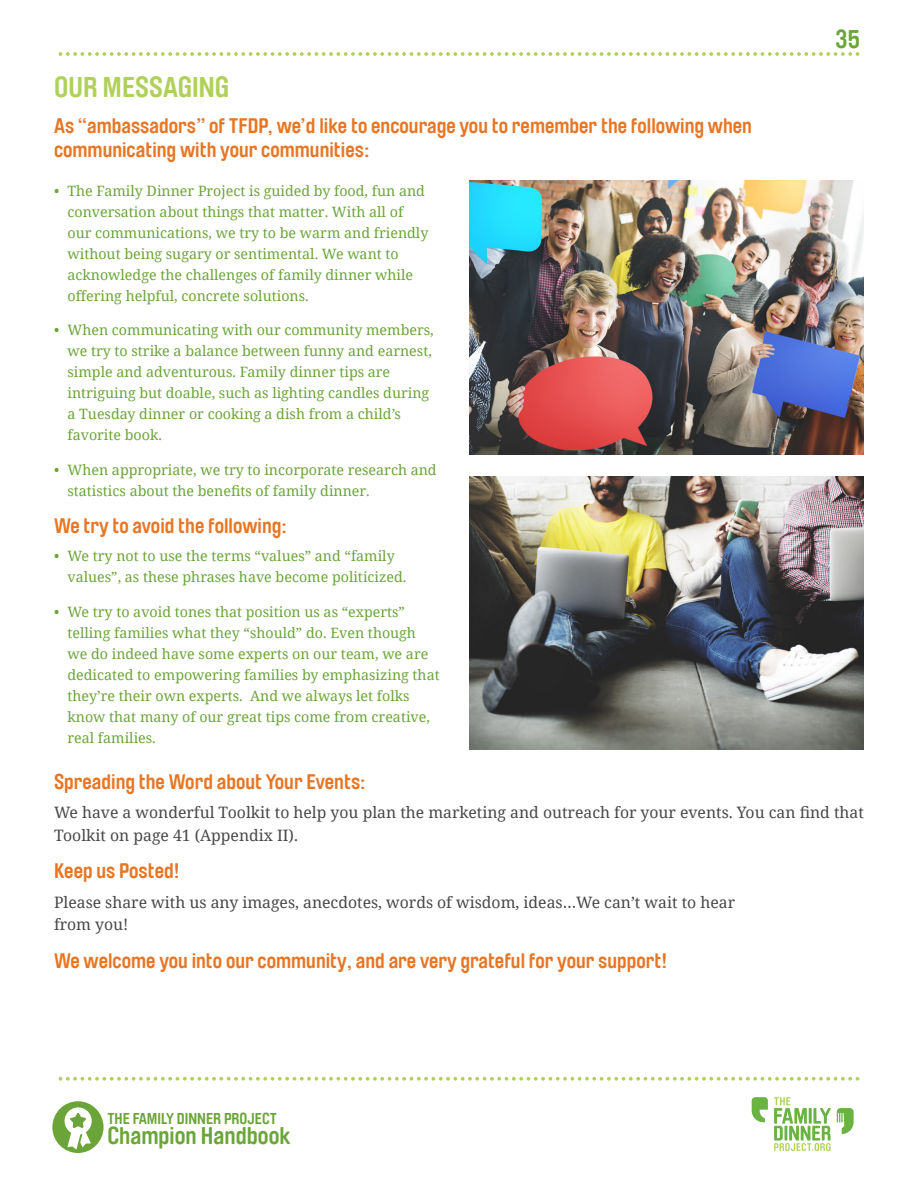
<style>
.page{position:relative;width:918px;height:1188px;background:#fff}
.page>*{position:absolute;margin:0;border:0;box-sizing:border-box;transform-origin:0 0}
.t1{font:700 28.5px "Brauer Neue";color:#afd15a}
.t2{font:700 25.5px "Brauer Neue";color:#6ba539}
.t3{font:700 24px "Brauer Neue";color:#6ba539}
.t4{font:700 21px/24px "Brauer Neue";color:#e77624}
.Paragraph{font:15.75px/22.5px "Noto Serif";color:#484848}
.t5{font:700 15.6px "Brauer Neue";color:#6ba539}
.t6{font:14.25px/21px "Noto Serif";color:#6ba539}
</style>
<div class="page">
<svg style="left:59px;top:1077px;width:800px;height:4px"></svg>
<svg style="left:59px;top:52px;width:800px;height:4px"></svg>
<svg style="left:752px;top:1097px;width:16px;height:25px"></svg>
<svg style="left:837px;top:1108px;width:17px;height:26px"></svg>
<svg style="left:774px;top:1097px;width:57px;height:54px"></svg>
<div style="left:52px;top:1101px;width:52px;height:52px;background:#6ba539;border-radius:50%"></div>
<svg style="left:65px;top:1107px;width:27px;height:43px"></svg>
<img style="left:469px;top:181px;width:395px;height:273px">
<img style="left:469px;top:476px;width:395px;height:274px">
<h2 class="t2" style="left:836px;top:25px;width:26px">35</h2>
<h2 class="t1" style="left:54px;top:70px;width:177px">OUR MESSAGING</h2>
<h2 class="t4" style="left:54px;top:114px;width:700px">As “ambassadors” of TFDP, we’d like to encourage you to remember the following when communicating with your communities:</h2>
<p class="t6" style="left:68px;top:180px;width:362px;text-indent:-14px">• The Family Dinner Project is guided by food, fun and conversation about things that matter. With all of our communications, we try to be warm and friendly without being sugary or sentimental. We want to acknowledge the challenges of family dinner while offering helpful, concrete solutions.</p>
<p class="t6" style="left:68px;top:319px;width:368px;text-indent:-14px">• When communicating with our community members, we try to strike a balance between funny and earnest, simple and adventurous. Family dinner tips are intriguing but doable, such as lighting candles during a Tuesday dinner or cooking a dish from a child’s favorite book.</p>
<p class="t6" style="left:68px;top:459px;width:371px;text-indent:-14px">• When appropriate, we try to incorporate research and statistics about the benefits of family dinner.</p>
<h4 class="t4" style="left:54px;top:514px;width:235px">We try to avoid the following:</h4>
<p class="t6" style="left:68px;top:545px;width:340px;text-indent:-14px">• We try not to use the terms “values” and “family values”, as these phrases have become politicized.</p>
<p class="t6" style="left:68px;top:600px;width:374px;text-indent:-14px">• We try to avoid tones that position us as “experts” telling families what they “should” do. Even though<br>we do indeed have some experts on our team, we are dedicated to empowering families by emphasizing that they’re their own experts. And we always let folks know that many of our great tips come from creative, real families.</p>
<h4 class="t4" style="left:54px;top:770px;width:313px">Spreading the Word about Your Events:</h4>
<p class="Paragraph" style="left:54px;top:801px;width:812px">We have a wonderful Toolkit to help you plan the marketing and outreach for your events. You can find that<br>Toolkit on page 41 (Appendix II).</p>
<h4 class="t4" style="left:54px;top:859px;width:127px">Keep us Posted!</h4>
<p class="Paragraph" style="left:54px;top:890px;width:683px">Please share with us any images, anecdotes, words of wisdom, ideas…We can’t wait to hear from you!</p>
<h4 class="t4" style="left:54px;top:948px;width:615px">We welcome you into our community, and are very grateful for your support!</h4>
<p class="t5" style="left:107px;top:1109px;width:171px">THE FAMILY DINNER PROJECT</p>
<h3 class="t3" style="left:107px;top:1122px;width:185px">Champion Handbook</h3>
</div>
